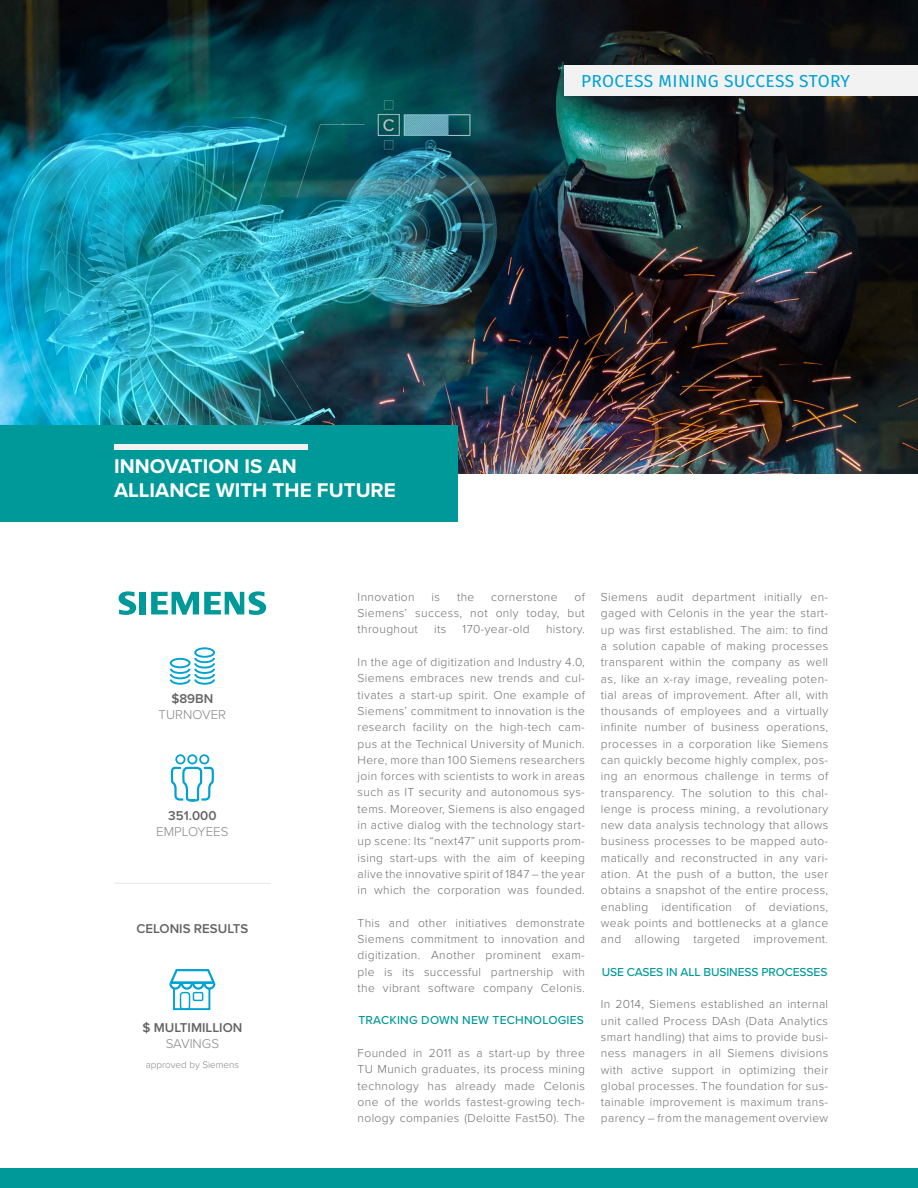
<style>
.page{position:relative;width:918px;height:1188px;background:#fff}
.page>*{position:absolute;margin:0;border:0;box-sizing:border-box;transform-origin:0 0}
.t1{font:700 20.55px/24.8px "Proxima Nova";color:#fff}
.t2{font:17.4px "Fira Sans";letter-spacing:.02em;color:#00a2d2}
.t3{font:600 13.2px "Proxima Nova";color:#646363}
.t4{font:300 13.2px "Proxima Nova";color:#878787}
.t5{font:300 12px/16.4px "Proxima Nova";letter-spacing:.03em;color:#706f6f;text-align:justify}
.t6{font:500 12px "Proxima Nova";letter-spacing:-.01em;color:#099}
.t7{font:500 12px "Proxima Nova";letter-spacing:.02em;color:#099}
.t8{font:300 9.9px "Proxima Nova";color:#878787}
</style>
<div class="page">
<img style="left:0;top:0;width:918px;height:473px">
<div style="left:565px;top:65px;width:353px;height:31px;background:#f2f2f2"></div>
<div style="left:0;top:426px;width:457px;height:96px;background:#099"></div>
<div style="left:0;top:1168px;width:918px;height:20px;background:#099"></div>
<div style="left:114px;top:444px;width:193px;height:5px;background:#f2f2f2"></div>
<div style="left:173px;top:987px;width:37px;height:23px;border:2px solid #00a2d2"></div>
<div style="left:193px;top:992px;width:10px;height:9px;border:1px solid #00a2d2"></div>
<div style="left:180px;top:992px;width:10px;height:18px;border:1px solid #00a2d2;border-radius:3px"></div>
<svg style="left:169px;top:969px;width:47px;height:22px"></svg>
<hr style="left:176px;top:969px;width:33px;height:2px;background:#00a2d2">
<hr style="left:114px;top:883px;width:157px;height:1px;background:#e6e8e8">
<div style="left:194px;top:647px;width:21px;height:11px;border:2px solid #00a2d2;border-radius:50%"></div>
<svg style="left:169px;top:656px;width:46px;height:29px"></svg>
<div style="left:175px;top:754px;width:10px;height:10px;border:2px solid #00a2d2;border-radius:50%"></div>
<div style="left:187px;top:754px;width:10px;height:10px;border:2px solid #00a2d2;border-radius:50%"></div>
<div style="left:199px;top:754px;width:10px;height:10px;border:2px solid #00a2d2;border-radius:50%"></div>
<svg style="left:170px;top:766px;width:44px;height:36px"></svg>
<svg style="left:119px;top:591px;width:17px;height:24px"></svg>
<div style="left:139px;top:592px;width:7px;height:22px;background:#099"></div>
<svg style="left:151px;top:591px;width:115px;height:24px"></svg>
<h1 class="t1" style="left:114px;top:454px;width:283px">INNOVATION IS AN<br>ALLIANCE WITH THE FUTURE</h1>
<h2 class="t2" style="left:581px;top:69px;width:270px">PROCESS MINING SUCCESS STORY</h2>
<p class="t3" style="left:171px;top:691px;width:44px">$89BN</p>
<p class="t4" style="left:159px;top:705px;width:69px">TURNOVER</p>
<p class="t3" style="left:168px;top:808px;width:50px">351.000</p>
<p class="t4" style="left:156px;top:822px;width:74px">EMPLOYEES</p>
<p class="t3" style="left:136px;top:921px;width:114px">CELONIS RESULTS</p>
<p class="t3" style="left:142px;top:1020px;width:102px">$ MULTIMILLION</p>
<p class="t4" style="left:166px;top:1034px;width:55px">SAVINGS</p>
<p class="t8" style="left:146px;top:1058px;width:95px">approved by Siemens</p>
<p class="t5" style="left:358px;top:588px;width:229px;text-indent:217px">of Siemens’ success, not only today, but throughout</p>
<p class="t5" style="left:358px;top:588px;width:59px">Innovation</p>
<p class="t5" style="left:432px;top:588px;width:10px">is</p>
<p class="t5" style="left:457px;top:588px;width:19px">the</p>
<p class="t5" style="left:491px;top:588px;width:68px">cornerstone</p>
<p class="t5" style="left:434px;top:621px;width:14px">its</p>
<p class="t5" style="left:463px;top:621px;width:69px">170-year-old</p>
<p class="t5" style="left:546px;top:621px;width:40px">history.</p>
<p class="t5" style="left:358px;top:653px;width:229px">In the age of digitization and Industry 4.0, Siemens embraces new trends and cul&shy;tivates a start-up spirit. One example of Siemens’ commitment to innovation is the research facility on the high-tech cam&shy;pus at the Technical University of Munich.<br>Here, more than 100 Siemens researchers join forces with scientists to work in areas such as IT security and autonomous sys&shy;tems. Moreover, Siemens is also engaged in active dialog with the technology start&shy;up scene: Its “next47” unit supports prom&shy;ising start-ups with the aim of keeping alive the innovative spirit of 1847 – the year in which the corporation was founded.</p>
<p class="t5" style="left:358px;top:914px;width:229px">This and other initiatives demonstrate Siemens commitment to innovation and digitization. Another prominent exam&shy;ple is its successful partnership with the vibrant software company Celonis.</p>
<p class="t7" style="left:358px;top:1012px;width:227px">TRACKING DOWN NEW TECHNOLOGIES</p>
<p class="t5" style="left:358px;top:1044px;width:229px">Founded in 2011 as a start-up by three TU Munich graduates, its process mining technology has already made Celonis one of the worlds fastest-growing tech&shy;nology companies (Deloitte Fast50). The</p>
<p class="t5" style="left:601px;top:588px;width:229px">Siemens audit department initially en&shy;gaged with Celonis in the year the start&shy;up was first established. The aim: to find a solution capable of making processes transparent within the company as well as, like an x-ray image, revealing poten&shy;tial areas of improvement. After all, with thousands of employees and a virtually infinite number of business operations, processes in a corporation like Siemens can quickly become highly complex, pos&shy;ing an enormous challenge in terms of transparency. The solution to this chal&shy;lenge is process mining, a revolutionary new data analysis technology that allows business processes to be mapped auto&shy;matically and reconstructed in any vari&shy;ation. At the push of a button, the user obtains a snapshot of the entire process, enabling identification of deviations, weak points and bottlenecks at a glance and allowing targeted improvement.</p>
<p class="t6" style="left:602px;top:963px;width:227px">USE CASES IN ALL BUSINESS PROCESSES</p>
<p class="t5" style="left:601px;top:996px;width:229px">In 2014, Siemens established an internal unit called Process DAsh (Data Analytics smart handling) that aims to provide busi&shy;ness managers in all Siemens divisions with active support in optimizing their global processes. The foundation for sus&shy;tainable improvement is maximum trans&shy;parency – from the management overview</p>
</div>
